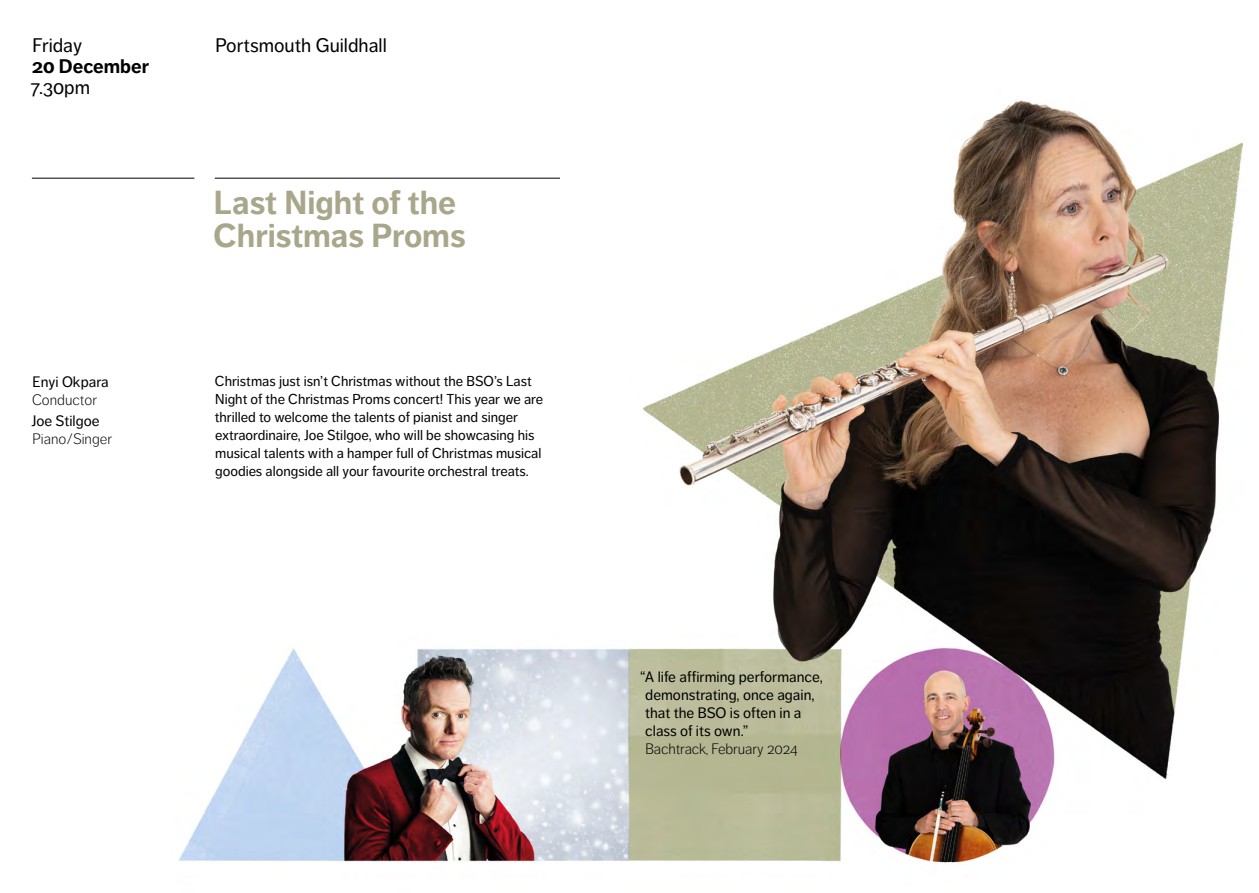
<style>
.page{position:relative;width:1259px;height:893px;background:#fff}
.page>*{position:absolute;margin:0;border:0;box-sizing:border-box;transform-origin:0 0}
.t1{font:700 33px/33px "Dagny Pro";color:#a9a78b}
.t2{font:19.5px "Dagny Pro";color:#000}
.t3{font:700 19.5px "Dagny Pro";color:#000}
.t4{font:15px/18px "Dagny Pro";color:#000}
.t5{font:300 15px "Dagny Pro";letter-spacing:-.01em;color:#000}
.t6{font:14.25px/18px "Dagny Pro";color:#000}
</style>
<div class="page">
<img style="left:170px;top:100px;width:1073px;height:763px">
<hr style="left:215px;top:178px;width:345px;height:1px;background:#000">
<hr style="left:32px;top:178px;width:162px;height:1px;background:#000">
<svg style="left:170px;top:648px;width:459px;height:213px"></svg>
<h2 class="t2" style="left:32px;top:34px;width:51px">Friday</h2>
<h2 class="t3" style="left:32px;top:55px;width:118px">20 December</h2>
<h2 class="t2" style="left:31px;top:76px;width:61px">7.30pm</h2>
<p class="t4" style="left:33px;top:373px;width:78px">Enyi Okpara</p>
<p class="t5" style="left:32px;top:391px;width:66px">Conductor</p>
<p class="t4" style="left:31px;top:412px;width:70px">Joe Stilgoe</p>
<p class="t5" style="left:33px;top:430px;width:81px">Piano/Singer</p>
<h2 class="t2" style="left:215px;top:34px;width:173px">Portsmouth Guildhall</h2>
<h1 class="t1" style="left:214px;top:187px;width:254px">Last Night of the<br>Christmas Proms</h1>
<p class="t6" style="left:215px;top:372px;width:330px">Christmas just isn’t Christmas without the BSO’s Last Night of the Christmas Proms concert! This year we are thrilled to welcome the talents of pianist and singer extraordinaire, Joe Stilgoe, who will be showcasing his musical talents with a hamper full of Christmas musical goodies alongside all your favourite orchestral treats.</p>
<p class="t4" style="left:645px;top:667px;width:179px;text-indent:-5px">“A life affirming performance, demonstrating, once again, that the BSO is often in a class of its own.”</p>
<p class="t5" style="left:645px;top:740px;width:154px">Bachtrack, February 2024</p>
</div>
